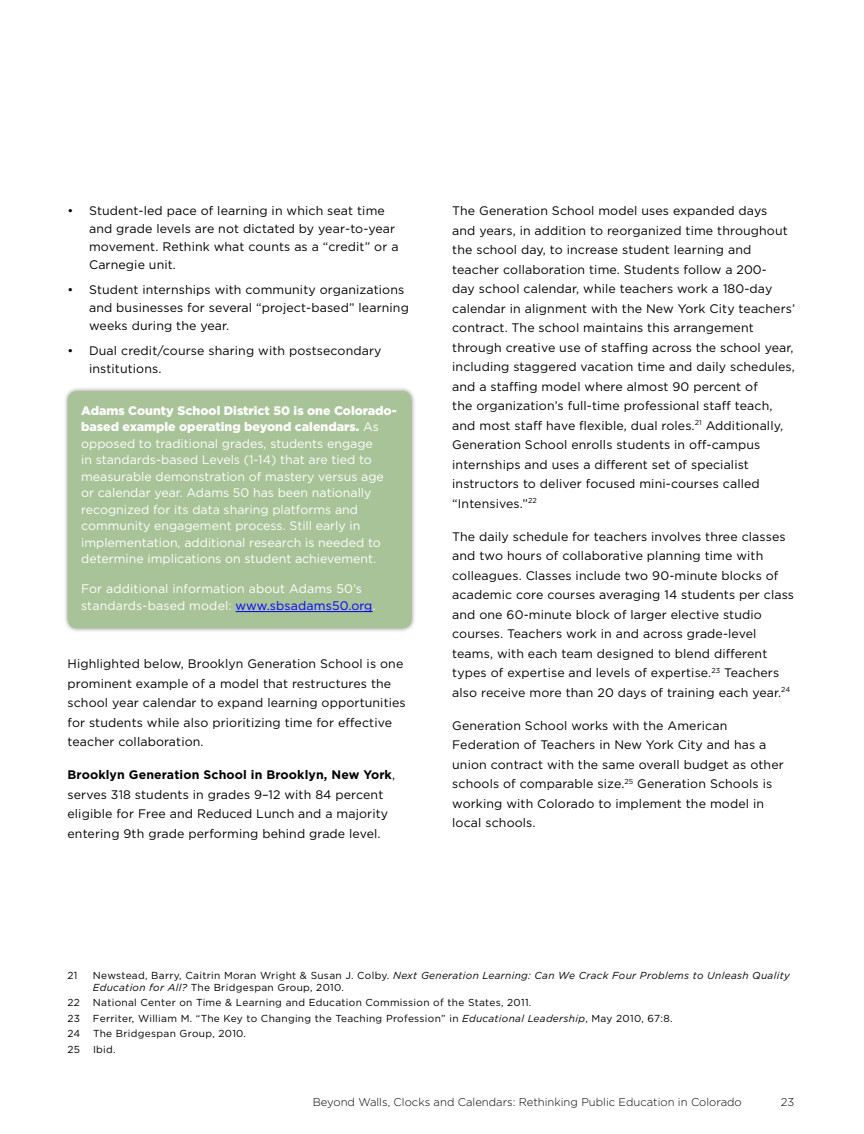
<style>
.page{position:relative;width:864px;height:1134px;background:#fff}
.page>*{position:absolute;margin:0;border:0;box-sizing:border-box;transform-origin:0 0}
.t1{font:12.3px/19.5px "Gotham";letter-spacing:.01em;color:#000}
.t2{font:12.3px/16.5px "Gotham";color:#fff}
.t3{font:300 11.25px "Gotham";color:#000}
.t4{font:10.2px/15.6px "Gotham";letter-spacing:.03em;color:#000}
.t5{font:italic 10.2px/11.2px "Gotham";letter-spacing:.03em;color:#000}
.s1{font-weight:900}
.s2{color:#00f}
.s3{font-weight:700}
.s4{font-style:normal}
.s5{font-style:italic}
</style>
<div class="page">
<div style="left:63px;top:386px;width:353px;height:247px;background:#000;opacity:.4"></div>
<div style="left:67px;top:391px;width:345px;height:237px;background:#a9c398;border-radius:10px"></div>
<hr style="left:236px;top:611px;width:137px;height:1px;background:#00f">
<p class="t1" style="left:89px;top:201px;width:311px;line-height:18px;text-indent:-22px">• Student-led pace of learning in which seat time and grade levels are not dictated by year-to-year movement. Rethink what counts as a “credit” or a Carnegie unit.</p>
<p class="t1" style="left:89px;top:280px;width:321px;line-height:18px;text-indent:-22px">• Student internships with community organizations and businesses for several “project-based” learning weeks during the year.</p>
<p class="t1" style="left:89px;top:341px;width:294px;line-height:18px;text-indent:-22px">• Dual credit/course sharing with postsecondary institutions.</p>
<p class="t2" style="left:81px;top:402px;width:317px"><span class="s1">Adams County School District 50 is one Colorado&shy;based example operating beyond calendars.</span> As opposed to traditional grades, students engage<br>in standards-based Levels (1-14) that are tied to measurable demonstration of mastery versus age or calendar year. Adams 50 has been nationally recognized for its data sharing platforms and community engagement process. Still early in implementation, additional research is needed to determine implications on student achievement.</p>
<p class="t2" style="left:81px;top:581px;width:294px">For additional information about Adams 50’s standards-based model: <span class="s2">www.sbsadams50.org</span>.</p>
<p class="t1" style="left:68px;top:654px;width:340px">H ighlighted below, Brooklyn Generation School is one prominent example of a model that restructures the school year calendar to expand learning opportunities for students while also prioritizing time for effective teacher collaboration.</p>
<p class="t1" style="left:68px;top:765px;width:329px"><span class="s3">Brooklyn Generation School in Brooklyn, New York</span>, serves 318 students in grades 9–12 with 84 percent eligible for Free and Reduced Lunch and a majority entering 9th grade performing behind grade level.</p>
<p class="t1" style="left:452px;top:201px;width:344px">The Generation School model uses expanded days<br>and years, in addition to reorganized time throughout the school day, to increase student learning and teacher collaboration time. Students follow a 200-<br>day school calendar, while teachers work a 180-day calendar in alignment with the New York City teachers’ contract. The school maintains this arrangement through creative use of staffing across the school year, including staggered vacation time and daily schedules, and a staffing model where almost 90 percent of<br>the organization’s full-time professional staff teach, and most staff have flexible, dual roles. <sup>21</sup> Additionally, Generation School enrolls students in off-campus internships and uses a different set of specialist instructors to deliver focused mini-courses called<br>“I ntensives.”<sup>22</sup></p>
<p class="t1" style="left:452px;top:526px;width:343px">The daily schedule for teachers involves three classes and two hours of collaborative planning time with colleagues. Classes include two 90-minute blocks of academic core courses averaging 14 students per class and one 60-minute block of larger elective studio courses. Teachers work in and across grade-level teams, with each team designed to blend different types of expertise and levels of expertise. <sup>23</sup> Teachers also receive more than 20 days of training each year. <sup>24</sup></p>
<p class="t1" style="left:452px;top:715px;width:333px">Generation School works with the American Federation of Teachers in New York City and has a union contract with the same overall budget as other schools of comparable size. <sup>25</sup> Generation Schools is working with Colorado to implement the model in local schools.</p>
<p class="t5" style="left:93px;top:970px;width:698px;text-indent:-25px"><span class="s4">21 N ewstead, B arry, Caitrin Moran Wright &amp; Susan J. Colby.</span> Next Generation Learning: Can We Crack Four Problems to Unleash Quality<br>Education for All? <span class="s4">The Bridgespan Group, 2010.</span></p>
<p class="t4" style="left:67px;top:995px;width:464px">22 National Center on Time &amp; Learning and Education Commission of the States, 2011.<br>23</p>
<p class="t4" style="left:68px;top:1010px;width:605px;text-indent:25px">Ferriter, William M. “The Key to Changing the Teaching Profession” in <span class="s5">Educational Leadership</span>, May 2010, 67:8.<br>24 The Bridgespan Group, 2010.<br>25 I bid.</p>
<p class="t3" style="left:313px;top:1096px;width:430px">Beyond Walls, Clocks and Calendars: Rethinking Public Education in Colorado</p>
<p class="t3" style="left:781px;top:1096px;width:15px">23</p>
</div>
